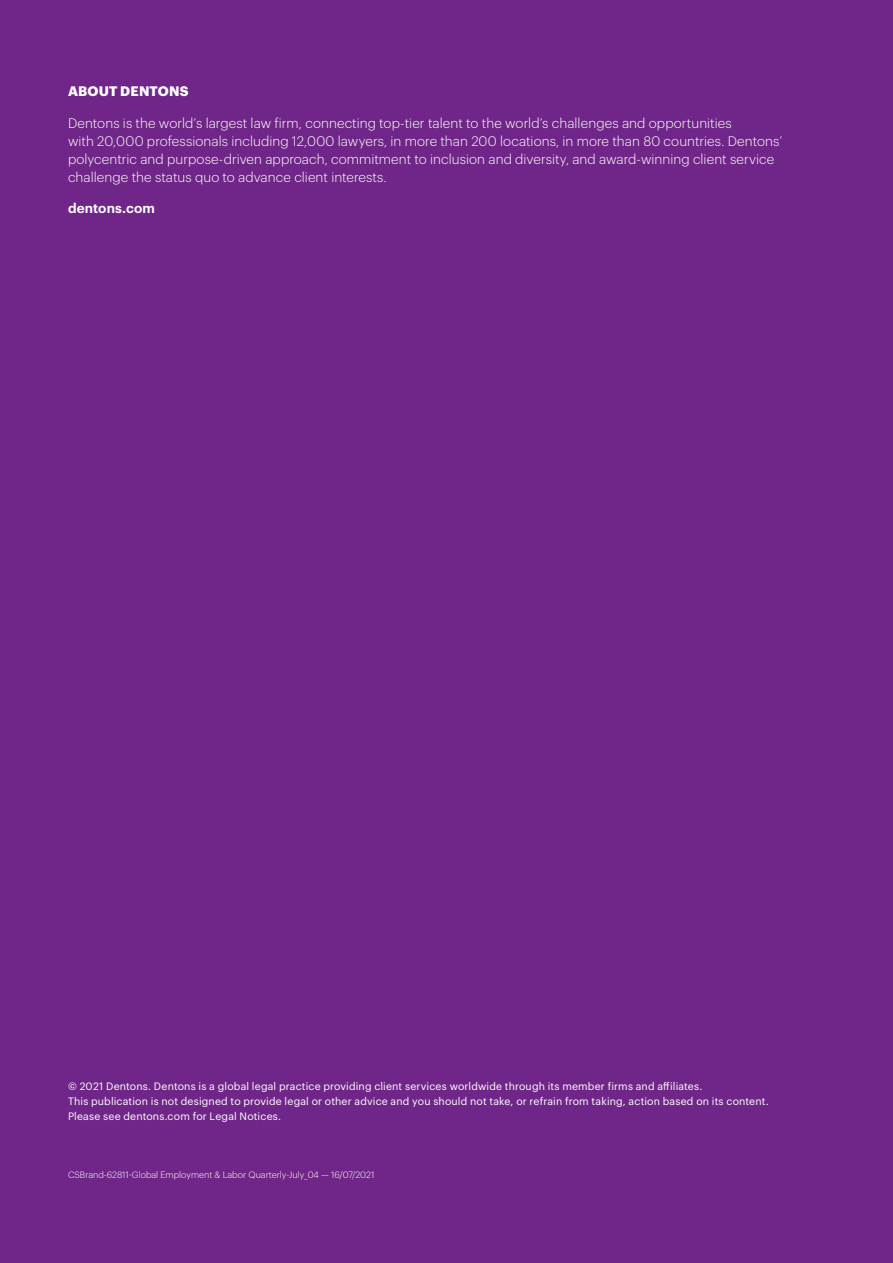
<style>
.page{position:relative;width:893px;height:1263px;background:#702688}
.page>*{position:absolute;margin:0;border:0;box-sizing:border-box;transform-origin:0 0}
.t1{font:300 13.5px/18px "Dentons Sans";letter-spacing:.005em;color:#fff}
.t2{font:700 13.5px "Dentons Sans";letter-spacing:.015em;color:#fff}
.t3{font:600 13.5px "Dentons Sans";letter-spacing:.01em;color:#fff}
.t4{font:10.5px/15px "Dentons Sans";letter-spacing:.015em;color:#fff}
.t5{font:300 9px "Dentons Sans";color:#fff}
</style>
<div class="page">
<p class="t2" style="left:68px;top:81px;width:122px">ABOUT DENTONS</p>
<p class="t1" style="left:68px;top:113px;width:716px">Dentons is the world’s largest law firm, connecting top-tier talent to the world’s challenges and opportunities<br>with 20,000 professionals including 12,000 lawyers, in more than 200 locations, in more than 80 countries. Dentons’ polycentric and purpose-driven approach, commitment to inclusion and diversity, and award-winning client service challenge the status quo to advance client interests.</p>
<p class="t3" style="left:68px;top:198px;width:89px">dentons.com</p>
<p class="t4" style="left:68px;top:1077px;width:702px">© 2021 Dentons. Dentons is a global legal practice providing client services worldwide through its member firms and affiliates.<br>This publication is not designed to provide legal or other advice and you should not take, or refrain from taking, action based on its content.<br>Please see dentons.com for Legal Notices.</p>
<p class="t5" style="left:68px;top:1168px;width:308px">CSBrand-62811-Global Employment &amp; Labor Quarterly-July_04 — 16/07/2021</p>
</div>
